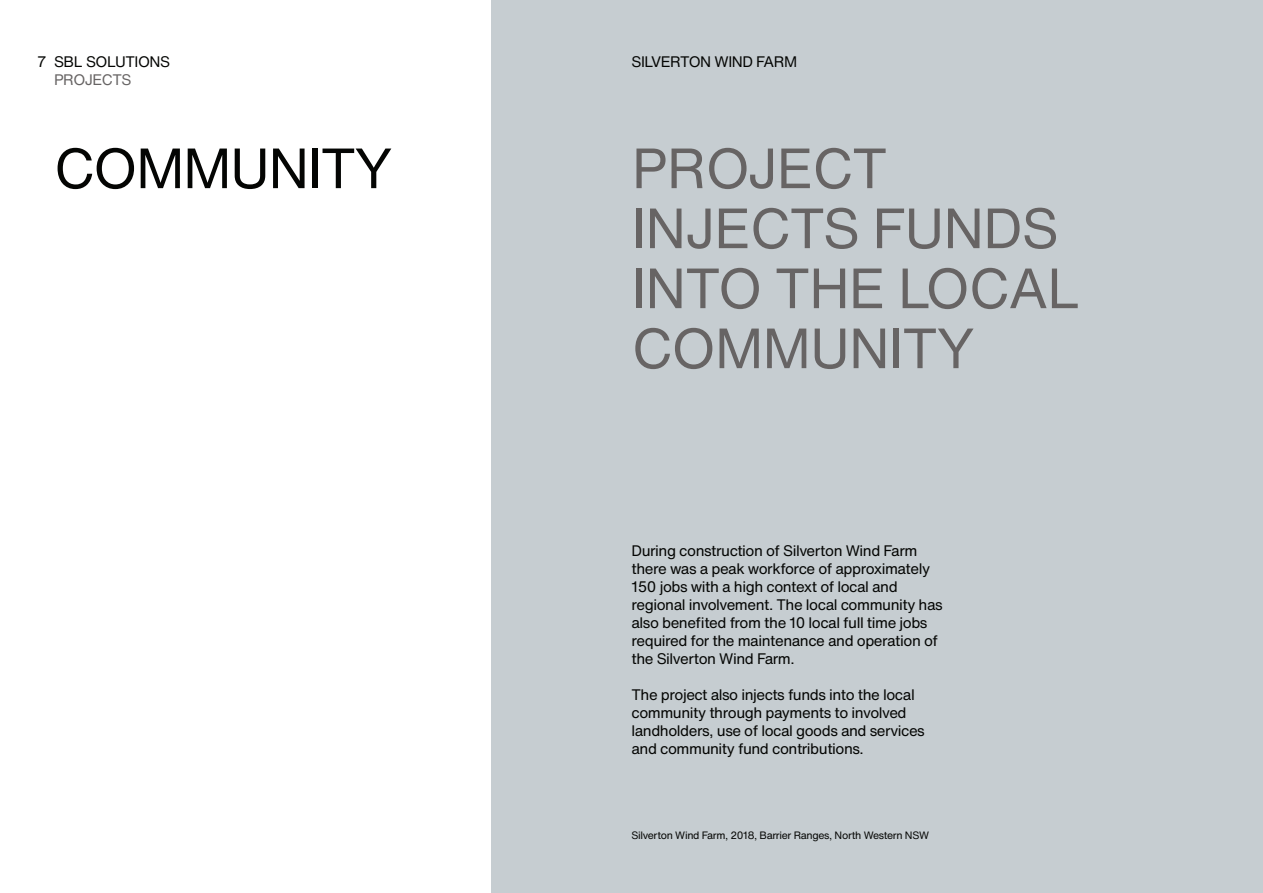
<style>
.page{position:relative;width:1263px;height:893px;background:#fff}
.page>*{position:absolute;margin:0;border:0;box-sizing:border-box;transform-origin:0 0}
.t1{font:55.65px/60px "Helvetica Now Text";letter-spacing:-.02em;color:#676464}
.t2{font:55.65px "Helvetica Now Text";letter-spacing:-.03em;color:#040503}
.t3{font:15px/18px "Helvetica Now Text";letter-spacing:-.03em;color:#040503}
.t4{font:15px "Helvetica Now Text";letter-spacing:-.03em;color:#676464}
.t5{font:10.5px "Helvetica Now Text";letter-spacing:-.03em;color:#040503}
</style>
<div class="page">
<div style="left:491px;top:0;width:772px;height:893px;background:#c6cdd1"></div>
<p class="t3" style="left:37px;top:52px;width:11px">7</p>
<p class="t3" style="left:54px;top:52px;width:118px">SBL SOLUTIONS</p>
<p class="t4" style="left:54px;top:68px;width:79px">PROJECTS</p>
<p class="t3" style="left:631px;top:52px;width:167px">SILVERTON WIND FARM</p>
<h1 class="t2" style="left:54px;top:126px;width:340px">COMMUNITY</h1>
<h1 class="t1" style="left:632px;top:137px;width:450px">PROJECT<br>INJECTS FUNDS<br>INTO THE LOCAL<br>COMMUNITY</h1>
<p class="t3" style="left:631px;top:542px;width:313px">During construction of Silverton Wind Farm there was a peak workforce of approximately 150 jobs with a high context of local and regional involvement. The local community has also benefited from the 10 local full time jobs required for the maintenance and operation of the Silverton Wind Farm.</p>
<p class="t3" style="left:631px;top:686px;width:295px">The project also injects funds into the local community through payments to involved landholders, use of local goods and services and community fund contributions.</p>
<p class="t5" style="left:631px;top:827px;width:299px">Silverton Wind Farm, 2018, Barrier Ranges, North Western NSW</p>
</div>
